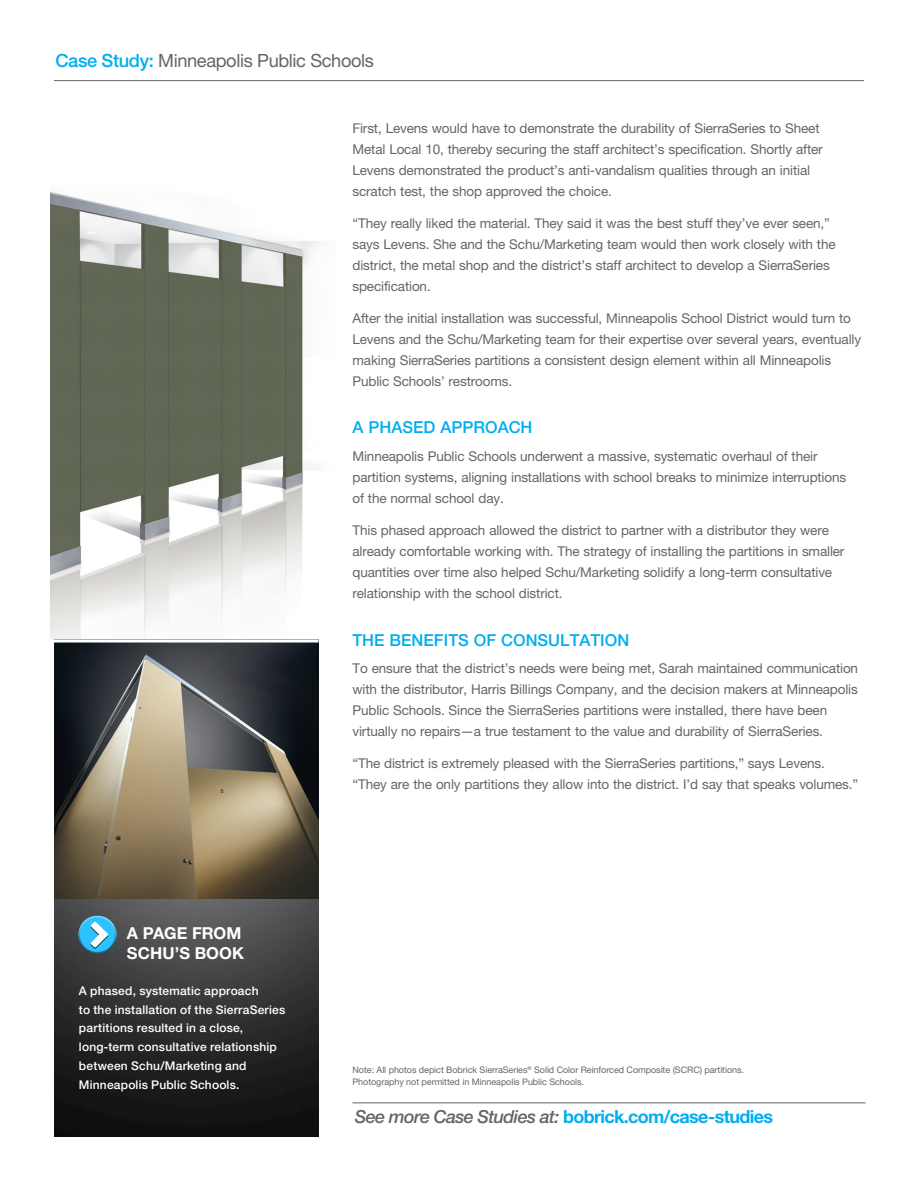
<style>
.page{position:relative;width:918px;height:1188px;background:#fff}
.page>*{position:absolute;margin:0;border:0;box-sizing:border-box;transform-origin:0 0}
.t1{font:18.3px "Helvetica Neue LT Std";letter-spacing:-.02em;color:#63656a}
.t2{font:700 18px "Helvetica Neue LT Std";letter-spacing:-.035em;color:#00aeef}
.t3{font:500 16.5px "Helvetica Neue LT Std";color:#00aeef}
.Project_Header{font:700 16.5px/19.5px "Helvetica Neue LT Std";letter-spacing:.005em;color:#fff}
.Project_Story{font:13.5px/21px "Helvetica Neue LT Std";letter-spacing:-.01em;color:#63656a}
.Project_Header-2{font:500 12px/18.8px "Helvetica Neue LT Std";letter-spacing:.015em;color:#fff}
.Project_Description{font:9px/12px "Helvetica Neue LT Std";letter-spacing:-.005em;color:#63656a}
.s1{font-weight:500;color:#00aeef}
.s2{font-weight:500;font-style:italic;color:#63656a}
</style>
<div class="page">
<hr style="left:353px;top:1102px;width:513px;height:1px;background:#63656a">
<img style="left:54px;top:899px;width:265px;height:237px">
<img style="left:79px;top:915px;width:38px;height:39px">
<hr style="left:54px;top:80px;width:810px;height:1px;background:#63656a">
<img style="left:51px;top:192px;width:268px;height:448px">
<svg style="left:54px;top:643px;width:265px;height:256px;background:#686153"></svg>
<p class="t1" style="left:56px;top:50px;width:320px"><span class="s1">Case Study:</span> Minneapolis Public Schools</p>
<p class="Project_Header" style="left:127px;top:923px;width:119px">A PAGE FROM<br>SCHU’S BOOK</p>
<p class="Project_Header-2" style="left:79px;top:981px;width:208px">A phased, systematic approach<br>to the installation of the SierraSeries partitions resulted in a close, long-term consultative relationship between Schu/Marketing and Minneapolis Public Schools.</p>
<p class="Project_Story" style="left:353px;top:118px;width:472px">First, Levens would have to demonstrate the durability of SierraSeries to Sheet Metal Local 10, thereby securing the staff architect’s specification. Shortly after Levens demonstrated the product’s anti-vandalism qualities through an initial scratch test, the shop approved the choice.</p>
<p class="Project_Story" style="left:353px;top:213px;width:485px">“They really liked the material. They said it was the best stuff they’ve ever seen,” says Levens. She and the Schu/Marketing team would then work closely with the district, the metal shop and the district’s staff architect to develop a SierraSeries specification.</p>
<p class="Project_Story" style="left:353px;top:307px;width:510px">After the initial installation was successful, Minneapolis School District would turn to Levens and the Schu/Marketing team for their expertise over several years, eventually making SierraSeries partitions a consistent design element within all Minneapolis Public Schools’ restrooms.</p>
<p class="t3" style="left:353px;top:418px;width:182px">A PHASED APPROACH</p>
<p class="Project_Story" style="left:353px;top:446px;width:495px">Minneapolis Public Schools underwent a massive, systematic overhaul of their partition systems, aligning installations with school breaks to minimize interruptions of the normal school day.</p>
<p class="Project_Story" style="left:353px;top:520px;width:493px">This phased approach allowed the district to partner with a distributor they were already comfortable working with. The strategy of installing the partitions in smaller quantities over time also helped Schu/Marketing solidify a long-term consultative relationship with the school district.</p>
<p class="t3" style="left:353px;top:630px;width:278px">THE BENEFITS OF CONSULTATION</p>
<p class="Project_Story" style="left:353px;top:658px;width:507px">To ensure that the district’s needs were being met, Sarah maintained communication with the distributor, Harris Billings Company, and the decision makers at Minneapolis Public Schools. Since the SierraSeries partitions were installed, there have been virtually no repairs—a true testament to the value and durability of SierraSeries.</p>
<p class="Project_Story" style="left:353px;top:753px;width:507px">“The district is extremely pleased with the SierraSeries partitions,” says Levens. “They are the only partitions they allow into the district. I’d say that speaks volumes.”</p>
<p class="Project_Description" style="left:353px;top:1064px;width:393px">Note: All photos depict Bobrick SierraSeries<sup>®</sup> Solid Color Reinforced Composite (SCRC) partitions.<br>Photography not permitted in Minneapolis Public Schools.</p>
<h2 class="t2" style="left:355px;top:1105px;width:420px"><span class="s2">See more Case Studies at:</span> bobrick.com/case-studies</h2>
</div>
